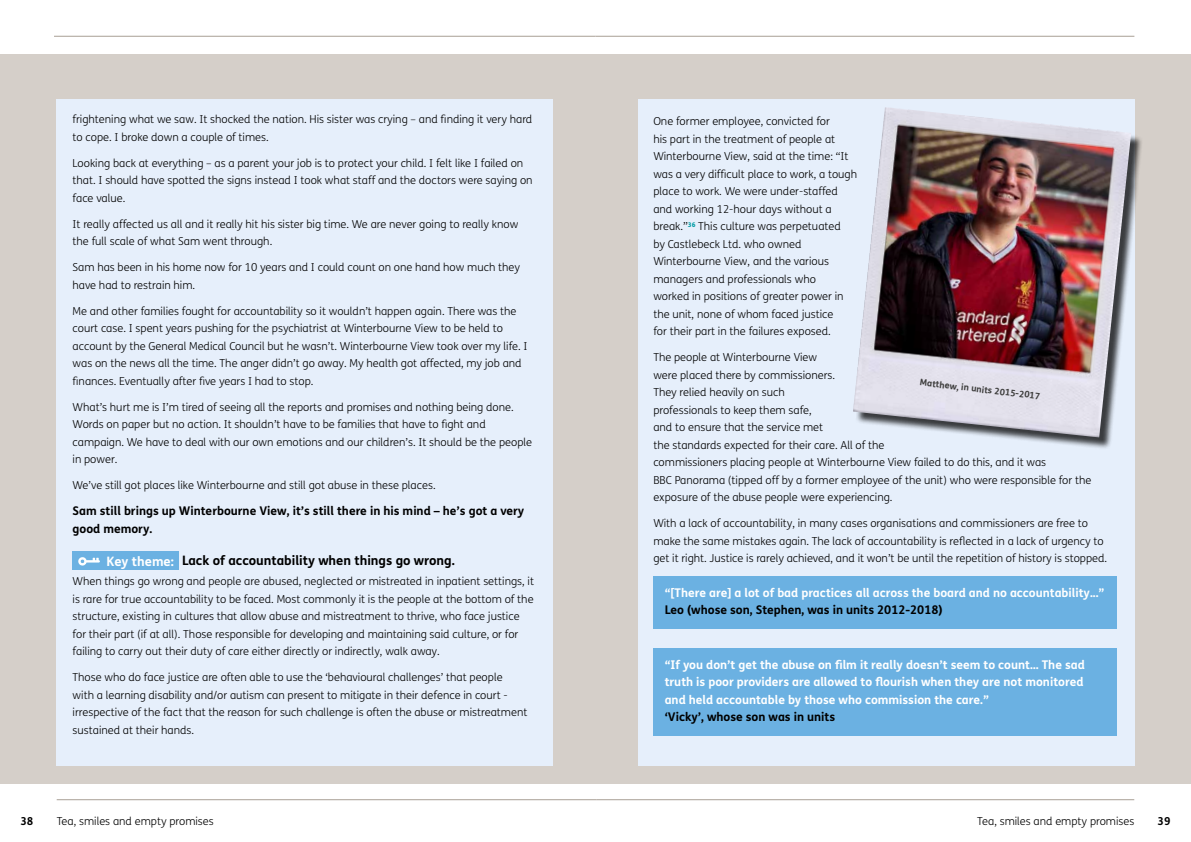
<style>
.page{position:relative;width:1191px;height:842px;background:#fff}
.page>*{position:absolute;margin:0;border:0;box-sizing:border-box;transform-origin:0 0}
.t1{font:700 13px "FS Mencap";color:#000}
.t2{font:700 12px/17.5px "FS Mencap";color:#fff;text-align:justify}
.t3{font:700 12px/17.5px "FS Mencap";color:#000}
.t4{font:300 11px/17.5px "FS Mencap";color:#000}
.t5{font:700 11px "FS Mencap";color:#000}
.t6{font:700 9px "FS Mencap";color:#3c3c3b}
.s1{color:#fff}
</style>
<div class="page">
<hr style="left:54px;top:36px;width:541px;height:1px;background:#a89f95">
<hr style="left:595px;top:36px;width:539px;height:1px;background:#a89f95">
<hr style="left:57px;top:799px;width:539px;height:1px;background:#a89f95">
<hr style="left:596px;top:799px;width:538px;height:1px;background:#a89f95">
<div style="left:0;top:54px;width:1191px;height:729px;background:#d5cfc9"></div>
<div style="left:638px;top:99px;width:496px;height:666px;background:#e6effb"></div>
<div style="left:57px;top:99px;width:496px;height:666px;background:#e6effb"></div>
<div style="left:73px;top:552px;width:106px;height:18px;background:#6bb1e2"></div>
<svg style="left:78px;top:557px;width:22px;height:9px"></svg>
<div style="left:653px;top:576px;width:464px;height:53px;background:#6bb1e2"></div>
<div style="left:653px;top:648px;width:464px;height:87px;background:#6bb1e2"></div>
<div style="left:855px;top:109px;width:288px;height:340px;background:#000;opacity:.75"></div>
<img style="left:853px;top:107px;width:278px;height:330px">
<p class="t4" style="left:73px;top:111px;width:461px">frightening what we saw. It shocked the nation. His sister was crying – and finding it very hard to cope. I broke down a couple of times.</p>
<p class="t4" style="left:73px;top:154px;width:461px">Looking back at everything – as a parent your job is to protect your child. I felt like I failed on that. I should have spotted the signs instead I took what staff and the doctors were saying on face value.</p>
<p class="t4" style="left:73px;top:215px;width:447px">It really affected us all and it really hit his sister big time. We are never going to really know the full scale of what Sam went through.</p>
<p class="t4" style="left:73px;top:259px;width:449px">Sam has been in his home now for 10 years and I could count on one hand how much they have had to restrain him.</p>
<p class="t4" style="left:73px;top:302px;width:456px">Me and other families fought for accountability so it wouldn’t happen again. There was the court case. I spent years pushing for the psychiatrist at Winterbourne View to be held to account by the General Medical Council but he wasn’t. Winterbourne View took over my life. I was on the news all the time. The anger didn’t go away. My health got affected, my job and finances. Eventually after five years I had to stop.</p>
<p class="t4" style="left:73px;top:398px;width:461px">What’s hurt me is I’m tired of seeing all the reports and promises and nothing being done.<br>Words on paper but no action. It shouldn’t have to be families that have to fight and campaign. We have to deal with our own emotions and our children’s. It should be the people in power.</p>
<p class="t4" style="left:73px;top:477px;width:364px">We’ve still got places like Winterbourne and still got abuse in these places.</p>
<p class="t3" style="left:73px;top:502px;width:453px">Sam still brings up Winterbourne View, it’s still there in his mind – he’s got a very good memory.</p>
<p class="t1" style="left:106px;top:552px;width:350px"><span class="s1">Key theme:</span> Lack of accountability when things go wrong.</p>
<p class="t4" style="left:73px;top:573px;width:463px">When things go wrong and people are abused, neglected or mistreated in inpatient settings, it is rare for true accountability to be faced. Most commonly it is the people at the bottom of the structure, existing in cultures that allow abuse and mistreatment to thrive, who face justice for their part (if at all). Those responsible for developing and maintaining said culture, or for failing to carry out their duty of care either directly or indirectly, walk away.</p>
<p class="t4" style="left:73px;top:669px;width:456px">Those who do face justice are often able to use the ‘behavioural challenges’ that people<br>with a learning disability and/or autism can present to mitigate in their defence in court - irrespective of the fact that the reason for such challenge is often the abuse or mistreatment sustained at their hands.</p>
<p class="t4" style="left:653px;top:113px;width:205px">One former employee, convicted for<br>his part in the treatment of people at Winterbourne View, said at the time: “It was a very difficult place to work, a tough place to work. We were under-staffed and working 12-hour days without a break.”<sup>36</sup> This culture was perpetuated<br>by Castlebeck Ltd. who owned Winterbourne View, and the various managers and professionals who<br>worked in positions of greater power in the unit, none of whom faced justice<br>for their part in the failures exposed.</p>
<p class="t4" style="left:653px;top:349px;width:439px">The people at Winterbourne View<br>were placed there by commissioners.<br>They relied heavily on such<br>professionals to keep them safe,<br>and to ensure that the service met<br>the standards expected for their care. All of the<br>commissioners placing people at Winterbourne View failed to do this, and it was<br>BBC Panorama (tipped off by a former employee of the unit) who were responsible for the exposure of the abuse people were experiencing.</p>
<p class="t4" style="left:653px;top:515px;width:455px">With a lack of accountability, in many cases organisations and commissioners are free to make the same mistakes again. The lack of accountability is reflected in a lack of urgency to get it right. Justice is rarely achieved, and it won’t be until the repetition of history is stopped.</p>
<p class="t2" style="left:664px;top:584px;width:441px">“[There are] a lot of bad practices all across the board and no accountability...”</p>
<p class="t3" style="left:664px;top:601px;width:279px">Leo (whose son, Stephen, was in units 2012-2018)</p>
<p class="t6" style="left:920px;top:377px;width:123px;rotate:6deg">Matthew, in units 2015-2017</p>
<p class="t2" style="left:664px;top:656px;width:421px">“If you don’t get the abuse on film it really doesn’t seem to count… The sad truth is poor providers are allowed to flourish when they are not monitored and held accountable by those who commission the care.”</p>
<p class="t3" style="left:664px;top:708px;width:172px">‘Vicky’, whose son was in units</p>
<p class="t5" style="left:20px;top:814px;width:14px">38</p>
<p class="t4" style="left:57px;top:812px;width:159px">Tea, smiles and empty promises</p>
<p class="t4" style="left:977px;top:812px;width:159px">Tea, smiles and empty promises</p>
<p class="t5" style="left:1157px;top:814px;width:14px">39</p>
</div>
